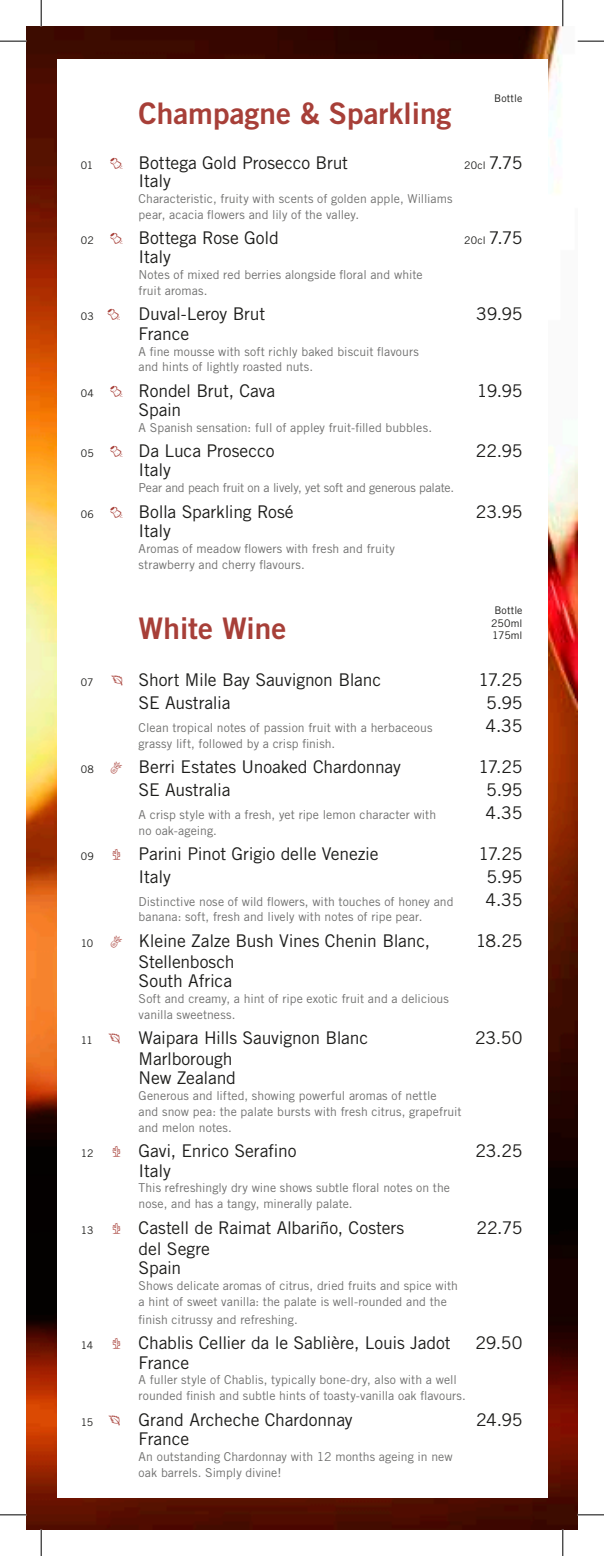
<style>
.page{position:relative;width:604px;height:1556px;background:#fff}
.page>*{position:absolute;margin:0;border:0;box-sizing:border-box;transform-origin:0 0}
.t1{font:29.75px "Trade Gothic LT Std Bd 2";color:#a73f38}
.t2{font:17.5px/19.2px "Trade Gothic LT Std";letter-spacing:-.01em;color:#1d1d1b}
.t3{font:12.25px/15.8px "Trade Gothic LT Std";letter-spacing:.005em;color:#70706f}
.t4{font:12.25px "Trade Gothic LT Std";letter-spacing:-.015em;color:#70706f}
.t5{font:10.5px/12.2px "Trade Gothic LT Std";letter-spacing:.005em;color:#1d1d1b;text-align:center}
.s1{font-size:10.5px}
.s2{font-family:"Expressions RDA";font-size:14px;color:#a73f38}
.s3{font-size:17.5px}
</style>
<div class="page">
<img style="left:26px;top:26px;width:551px;height:1503px">
<div style="left:57px;top:58px;width:489px;height:1439px;background:#fff"></div>
<svg style="left:0;top:41px;width:26px;height:1px"></svg>
<svg style="left:577px;top:41px;width:26px;height:1px"></svg>
<svg style="left:0;top:1514px;width:26px;height:1px"></svg>
<svg style="left:577px;top:1514px;width:26px;height:1px"></svg>
<svg style="left:41px;top:0;width:1px;height:26px"></svg>
<svg style="left:41px;top:1529px;width:1px;height:27px"></svg>
<svg style="left:562px;top:0;width:1px;height:26px"></svg>
<svg style="left:562px;top:1529px;width:1px;height:27px"></svg>
<p class="t5" style="left:494px;top:92px;width:30px">Bottle</p>
<h1 class="t1" style="left:138px;top:95px;width:314px">Champagne &amp; Sparkling</h1>
<h2 class="t2" style="left:81px;top:153px;width:268px"><span class="s1">01</span> <span class="s2">L</span> Bottega Gold Prosecco Brut</h2>
<p class="t5" style="left:464px;top:159px;width:60px">20cl <span class="s3">7.75</span></p>
<h2 class="t2" style="left:138px;top:171px;width:34px">Italy</h2>
<p class="t3" style="left:138px;top:190px;width:315px">Characteristic, fruity with scents of golden apple, Williams pear, acacia flowers and lily of the valley.</p>
<h2 class="t2" style="left:81px;top:228px;width:199px"><span class="s1">02</span> <span class="s2">M</span> Bottega Rose Gold</h2>
<p class="t5" style="left:464px;top:234px;width:60px">20cl <span class="s3">7.75</span></p>
<h2 class="t2" style="left:138px;top:247px;width:34px">Italy</h2>
<p class="t3" style="left:138px;top:267px;width:285px">Notes of mixed red berries alongside floral and white fruit aromas.</p>
<h2 class="t2" style="left:81px;top:304px;width:186px"><span class="s1">03</span> <span class="s2">L</span> Duval-Leroy Brut</h2>
<h2 class="t2" style="left:476px;top:304px;width:48px">39.95</h2>
<h2 class="t2" style="left:138px;top:324px;width:52px">France</h2>
<p class="t3" style="left:138px;top:343px;width:281px">A fine mousse with soft richly baked biscuit flavours and hints of lightly roasted nuts.</p>
<h2 class="t2" style="left:81px;top:381px;width:196px"><span class="s1">04</span> <span class="s2">L</span> Rondel Brut, Cava</h2>
<h2 class="t2" style="left:476px;top:381px;width:47px">19.95</h2>
<h2 class="t2" style="left:138px;top:400px;width:44px">Spain</h2>
<p class="t3" style="left:138px;top:419px;width:295px">A Spanish sensation: full of appley fruit-filled bubbles.</p>
<h2 class="t2" style="left:81px;top:441px;width:195px"><span class="s1">05</span> <span class="s2">L</span> Da Luca Prosecco</h2>
<h2 class="t2" style="left:475px;top:441px;width:48px">22.95</h2>
<h2 class="t2" style="left:138px;top:460px;width:34px">Italy</h2>
<p class="t4" style="left:138px;top:480px;width:317px">Pear and peach fruit on a lively, yet soft and generous palate.</p>
<h2 class="t2" style="left:81px;top:501px;width:214px"><span class="s1">06</span> <span class="s2">M</span> Bolla Sparkling Rosé</h2>
<h2 class="t2" style="left:475px;top:501px;width:48px">23.95</h2>
<h2 class="t2" style="left:138px;top:521px;width:34px">Italy</h2>
<p class="t3" style="left:138px;top:540px;width:257px">Aromas of meadow flowers with fresh and fruity strawberry and cherry flavours.</p>
<p class="t5" style="left:491px;top:604px;width:33px">Bottle<br>250ml<br>175ml</p>
<h1 class="t1" style="left:138px;top:609px;width:149px">White Wine</h1>
<h2 class="t2" style="left:81px;top:670px;width:301px"><span class="s1">07</span> <span class="s2">B</span> Short Mile Bay Sauvignon Blanc</h2>
<h2 class="t2" style="left:478px;top:670px;width:45px">17.25</h2>
<h2 class="t2" style="left:138px;top:693px;width:93px">SE Australia</h2>
<h2 class="t2" style="left:486px;top:693px;width:38px">5.95</h2>
<p class="t3" style="left:138px;top:719px;width:295px">Clean tropical notes of passion fruit with a herbaceous</p>
<h2 class="t2" style="left:485px;top:716px;width:38px">4.35</h2>
<p class="t3" style="left:138px;top:735px;width:198px">grassy lift, followed by a crisp finish.</p>
<h2 class="t2" style="left:81px;top:757px;width:321px"><span class="s1">08</span> <span class="s2">C</span> Berri Estates Unoaked Chardonnay</h2>
<h2 class="t2" style="left:478px;top:757px;width:45px">17.25</h2>
<h2 class="t2" style="left:138px;top:780px;width:93px">SE Australia</h2>
<h2 class="t2" style="left:486px;top:780px;width:38px">5.95</h2>
<p class="t3" style="left:138px;top:806px;width:299px">A crisp style with a fresh, yet ripe lemon character with</p>
<h2 class="t2" style="left:485px;top:802px;width:38px">4.35</h2>
<p class="t3" style="left:138px;top:822px;width:80px">no oak-ageing.</p>
<p class="t5" style="left:81px;top:850px;width:15px">09</p>
<h2 class="t2" style="left:112px;top:844px;width:267px"><span class="s2">A</span> Parini Pinot Grigio delle Venezie</h2>
<h2 class="t2" style="left:478px;top:844px;width:45px">17.25</h2>
<h2 class="t2" style="left:138px;top:866px;width:34px">Italy</h2>
<h2 class="t2" style="left:486px;top:866px;width:38px">5.95</h2>
<p class="t3" style="left:138px;top:893px;width:316px">Distinctive nose of wild flowers, with touches of honey and</p>
<h2 class="t2" style="left:485px;top:889px;width:38px">4.35</h2>
<p class="t3" style="left:138px;top:909px;width:285px">banana: soft, fresh and lively with notes of ripe pear.</p>
<p class="t5" style="left:81px;top:936px;width:14px">10</p>
<h2 class="t2" style="left:111px;top:930px;width:320px"><span class="s2">C</span> Kleine Zalze Bush Vines Chenin Blanc,</h2>
<h2 class="t2" style="left:475px;top:930px;width:48px">18.25</h2>
<h2 class="t2" style="left:138px;top:951px;width:97px">Stellenbosch<br>South Africa</h2>
<p class="t3" style="left:138px;top:990px;width:311px">Soft and creamy, a hint of ripe exotic fruit and a delicious vanilla sweetness.</p>
<h2 class="t2" style="left:81px;top:1028px;width:288px"><span class="s1">11</span> <span class="s2">B</span> Waipara Hills Sauvignon Blanc</h2>
<h2 class="t2" style="left:474px;top:1028px;width:49px">23.50</h2>
<h2 class="t2" style="left:138px;top:1049px;width:99px">Marlborough<br>New Zealand</h2>
<p class="t3" style="left:138px;top:1088px;width:324px">Generous and lifted, showing powerful aromas of nettle<br>and snow pea: the palate bursts with fresh citrus, grapefruit and melon notes.</p>
<p class="t5" style="left:81px;top:1147px;width:14px">12</p>
<h2 class="t2" style="left:112px;top:1141px;width:185px"><span class="s2">A</span> Gavi, Enrico Serafino</h2>
<h2 class="t2" style="left:475px;top:1141px;width:48px">23.25</h2>
<h2 class="t2" style="left:138px;top:1160px;width:34px">Italy</h2>
<p class="t3" style="left:138px;top:1180px;width:312px">This refreshingly dry wine shows subtle floral notes on the nose, and has a tangy, minerally palate.</p>
<p class="t5" style="left:81px;top:1223px;width:14px">13</p>
<h2 class="t2" style="left:112px;top:1217px;width:293px"><span class="s2">A</span> Castell de Raimat Albariño, Costers</h2>
<h2 class="t2" style="left:476px;top:1217px;width:47px">22.75</h2>
<h2 class="t2" style="left:138px;top:1238px;width:73px">del Segre<br>Spain</h2>
<p class="t3" style="left:138px;top:1277px;width:320px">Shows delicate aromas of citrus, dried fruits and spice with a hint of sweet vanilla: the palate is well-rounded and the</p>
<p class="t3" style="left:138px;top:1311px;width:160px">finish citrussy and refreshing.</p>
<p class="t5" style="left:81px;top:1339px;width:14px">14</p>
<h2 class="t2" style="left:112px;top:1333px;width:339px"><span class="s2">A</span> Chablis Cellier da le Sablière, Louis Jadot</h2>
<h2 class="t2" style="left:475px;top:1333px;width:49px">29.50</h2>
<h2 class="t2" style="left:138px;top:1352px;width:52px">France</h2>
<p class="t3" style="left:138px;top:1372px;width:328px">A fuller style of Chablis, typically bone-dry, also with a well rounded finish and subtle hints of toasty-vanilla oak flavours.</p>
<h2 class="t2" style="left:81px;top:1409px;width:273px"><span class="s1">15</span> <span class="s2">B</span> Grand Archeche Chardonnay</h2>
<h2 class="t2" style="left:476px;top:1409px;width:48px">24.95</h2>
<h2 class="t2" style="left:138px;top:1428px;width:52px">France</h2>
<p class="t3" style="left:138px;top:1448px;width:315px">An outstanding Chardonnay with 12 months ageing in new oak barrels. Simply divine!</p>
</div>
